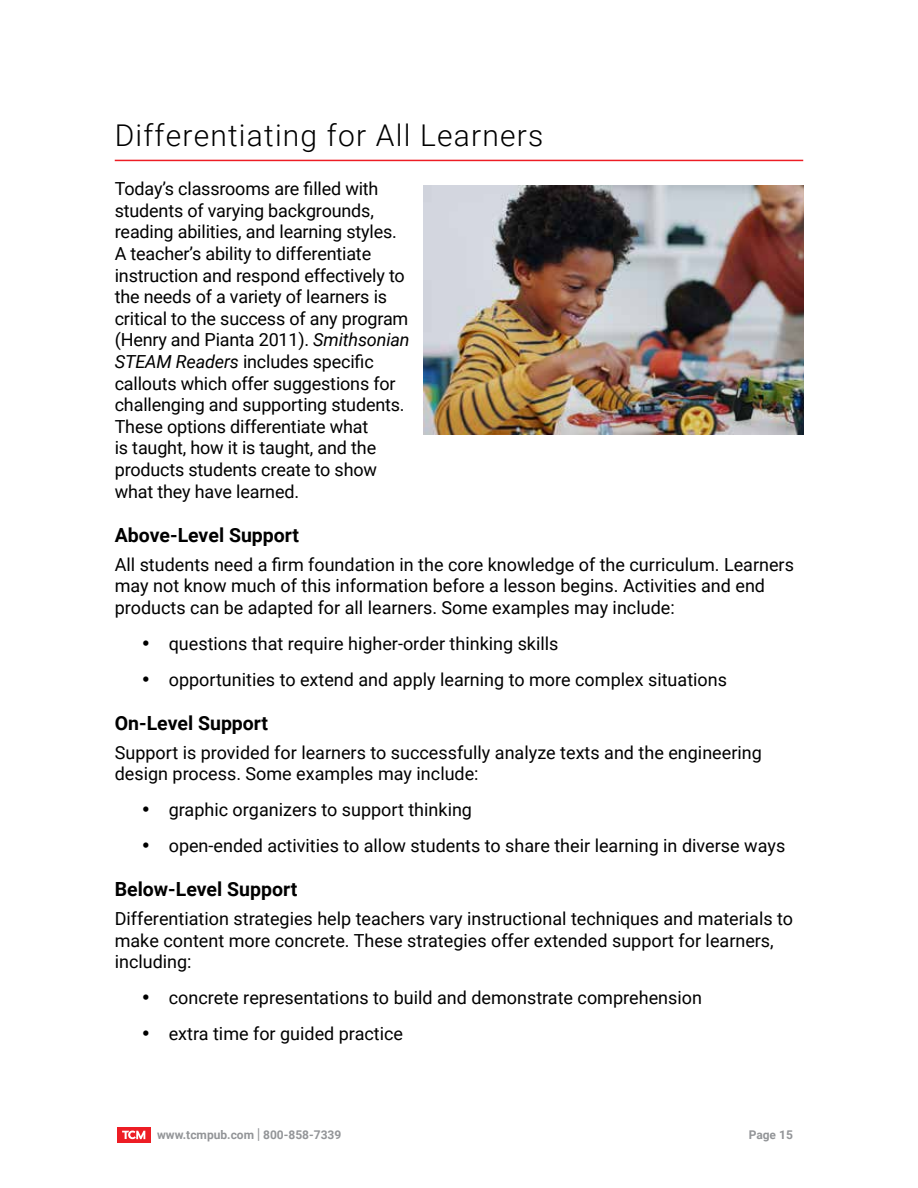
<style>
.page{position:relative;width:918px;height:1188px;background:#fff}
.page>*{position:absolute;margin:0;border:0;box-sizing:border-box;transform-origin:0 0}
.t1{font:300 30px "Roboto";letter-spacing:.04em;color:#000}
.t2{font:700 19.5px "Roboto";color:#000}
.t3{font:18px/21.6px "Roboto";color:#000}
.t4{font:700 12px "Roboto";color:#939598}
.s1{font-style:italic}
.s2{font-size:15px}
</style>
<div class="page">
<div style="left:117px;top:1127px;width:34px;height:16px;background:#ed1d24"></div>
<svg style="left:122px;top:1131px;width:23px;height:8px"></svg>
<hr style="left:115px;top:160px;width:688px;height:1px;background:#ed1d24">
<img style="left:423px;top:185px;width:380px;height:249px">
<h1 class="t1" style="left:115px;top:115px;width:430px">Differentiating for All Learners</h1>
<p class="t3" style="left:115px;top:177px;width:296px">Today’s classrooms are filled with students of varying backgrounds, reading abilities, and learning styles.<br>A teacher’s ability to differentiate instruction and respond effectively to the needs of a variety of learners is critical to the success of any program (Henry and Pianta 2011). <span class="s1">Smithsonian STEAM Readers</span> includes specific callouts which offer suggestions for challenging and supporting students.<br>These options differentiate what<br>is taught, how it is taught, and the products students create to show what they have learned.</p>
<p class="t2" style="left:115px;top:521px;width:186px">Above-Level Support</p>
<p class="t3" style="left:115px;top:553px;width:681px">All students need a firm foundation in the core knowledge of the curriculum. Learners may not know much of this information before a lesson begins. Activities and end products can be adapted for all learners. Some examples may include:</p>
<p class="t3" style="left:142px;top:632px;width:418px">• questions that require higher-order thinking skills</p>
<p class="t3" style="left:142px;top:668px;width:587px">• opportunities to extend and apply learning to more complex situations</p>
<p class="t2" style="left:115px;top:709px;width:155px">On-Level Support</p>
<p class="t3" style="left:115px;top:741px;width:649px">Support is provided for learners to successfully analyze texts and the engineering design process. Some examples may include:</p>
<p class="t3" style="left:142px;top:798px;width:332px">• graphic organizers to support thinking</p>
<p class="t3" style="left:142px;top:834px;width:645px">• open-ended activities to allow students to share their learning in diverse ways</p>
<p class="t2" style="left:115px;top:876px;width:184px">Below-Level Support</p>
<p class="t3" style="left:115px;top:907px;width:680px">Differentiation strategies help teachers vary instructional techniques and materials to make content more concrete. These strategies offer extended support for learners, including:</p>
<p class="t3" style="left:142px;top:986px;width:562px">• concrete representations to build and demonstrate comprehension</p>
<p class="t3" style="left:142px;top:1022px;width:263px">• extra time for guided practice</p>
<p class="t4" style="left:157px;top:1126px;width:186px">www.tcmpub.com <span class="s2">|</span> 800-858-7339</p>
<p class="t4" style="left:749px;top:1126px;width:46px">Page 15</p>
</div>
